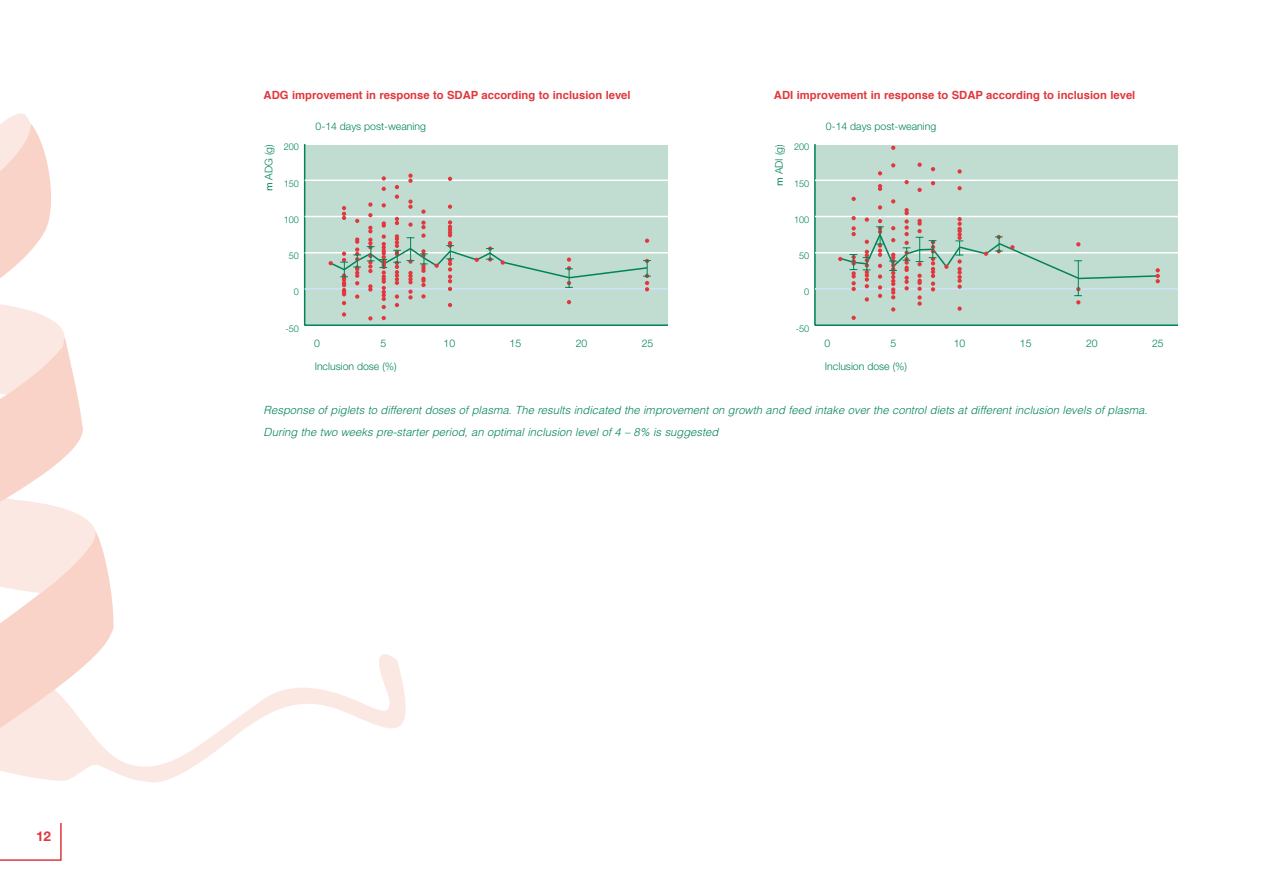
<style>
.page{position:relative;width:1263px;height:893px;background:#fff}
.page>*{position:absolute;margin:0;border:0;box-sizing:border-box;transform-origin:0 0}
.t1{font:700 13.5px "Helvetica Neue";color:#e1373d}
.t2{font:italic 300 11.25px/22.5px "Helvetica";color:#008457}
.t3{font:700 11.25px "Helvetica";color:#e1373d}
.t4{font:300 10.5px/22.8px "Helvetica Neue";color:#008457}
.t5{font:300 9.45px "Helvetica Neue";color:#008457}
.s1{font-family:"European Pi Four";font-weight:400}
</style>
<div class="page">
<svg style="left:0;top:654px;width:406px;height:129px"></svg>
<svg style="left:0;top:113px;width:115px;height:644px"></svg>
<svg style="left:0;top:823px;width:62px;height:38px"></svg>
<div style="left:814px;top:145px;width:364px;height:181px;background:#c1dcd1"></div>
<hr style="left:814px;top:144px;width:2px;height:181px;background:#008457">
<hr style="left:815px;top:324px;width:363px;height:2px;background:#008457">
<hr style="left:815px;top:288px;width:363px;height:2px;background:#fff">
<hr style="left:815px;top:252px;width:363px;height:1px;background:#fff">
<hr style="left:815px;top:216px;width:363px;height:1px;background:#fff">
<hr style="left:815px;top:180px;width:363px;height:1px;background:#fff">
<svg style="left:891px;top:146px;width:4px;height:4px"></svg>
<svg style="left:838px;top:163px;width:322px;height:157px"></svg>
<div style="left:304px;top:145px;width:364px;height:181px;background:#c1dcd1"></div>
<hr style="left:304px;top:144px;width:1px;height:181px;background:#008457">
<hr style="left:305px;top:324px;width:363px;height:2px;background:#008457">
<hr style="left:305px;top:288px;width:363px;height:2px;background:#fff">
<hr style="left:305px;top:252px;width:363px;height:1px;background:#fff">
<hr style="left:305px;top:216px;width:363px;height:1px;background:#fff">
<hr style="left:305px;top:180px;width:363px;height:1px;background:#fff">
<svg style="left:329px;top:174px;width:322px;height:147px"></svg>
<p class="t1" style="left:36px;top:831px;width:17px">12</p>
<p class="t3" style="left:264px;top:90px;width:369px">ADG improvement in response to SDAP according to inclusion level</p>
<p class="t3" style="left:774px;top:90px;width:363px">ADI improvement in response to SDAP according to inclusion level</p>
<p class="t4" style="left:316px;top:116px;width:112px">0-14 days post-weaning</p>
<p class="t4" style="left:826px;top:116px;width:112px">0-14 days post-weaning</p>
<p class="t4" style="left:258px;top:191px;width:49px;rotate:-90deg"><span class="s1">m</span> ADG (g)</p>
<p class="t5" style="left:284px;top:144px;width:17px">200</p>
<p class="t5" style="left:284px;top:180px;width:17px">150</p>
<p class="t4" style="left:768px;top:186px;width:43px;rotate:-90deg"><span class="s1">m</span> ADI (g)</p>
<p class="t5" style="left:794px;top:144px;width:17px">200</p>
<p class="t5" style="left:794px;top:180px;width:17px">150</p>
<p class="t5" style="left:284px;top:216px;width:17px">100</p>
<p class="t5" style="left:794px;top:216px;width:17px">100</p>
<p class="t5" style="left:289px;top:252px;width:12px">50</p>
<p class="t5" style="left:799px;top:252px;width:12px">50</p>
<p class="t5" style="left:294px;top:289px;width:7px">0</p>
<p class="t5" style="left:804px;top:289px;width:7px">0</p>
<p class="t5" style="left:285px;top:325px;width:15px">-50</p>
<p class="t5" style="left:796px;top:325px;width:15px">-50</p>
<p class="t4" style="left:314px;top:333px;width:84px">0<br>Inclusion dose (%)</p>
<p class="t4" style="left:380px;top:333px;width:7px">5</p>
<p class="t4" style="left:443px;top:333px;width:13px">10</p>
<p class="t4" style="left:510px;top:333px;width:13px">15</p>
<p class="t4" style="left:642px;top:333px;width:13px">25</p>
<p class="t4" style="left:576px;top:333px;width:13px">20</p>
<p class="t4" style="left:824px;top:333px;width:84px">0<br>Inclusion dose (%)</p>
<p class="t4" style="left:891px;top:333px;width:7px">5</p>
<p class="t4" style="left:954px;top:333px;width:13px">10</p>
<p class="t4" style="left:1020px;top:333px;width:13px">15</p>
<p class="t4" style="left:1152px;top:333px;width:13px">25</p>
<p class="t4" style="left:1086px;top:333px;width:13px">20</p>
<p class="t2" style="left:264px;top:399px;width:888px">Response of piglets to different doses of plasma. The results indicated the improvement on growth and feed intake over the control diets at different inclusion levels of plasma.<br>During the two weeks pre-starter period, an optimal inclusion level of 4 – 8% is suggested</p>
</div>
